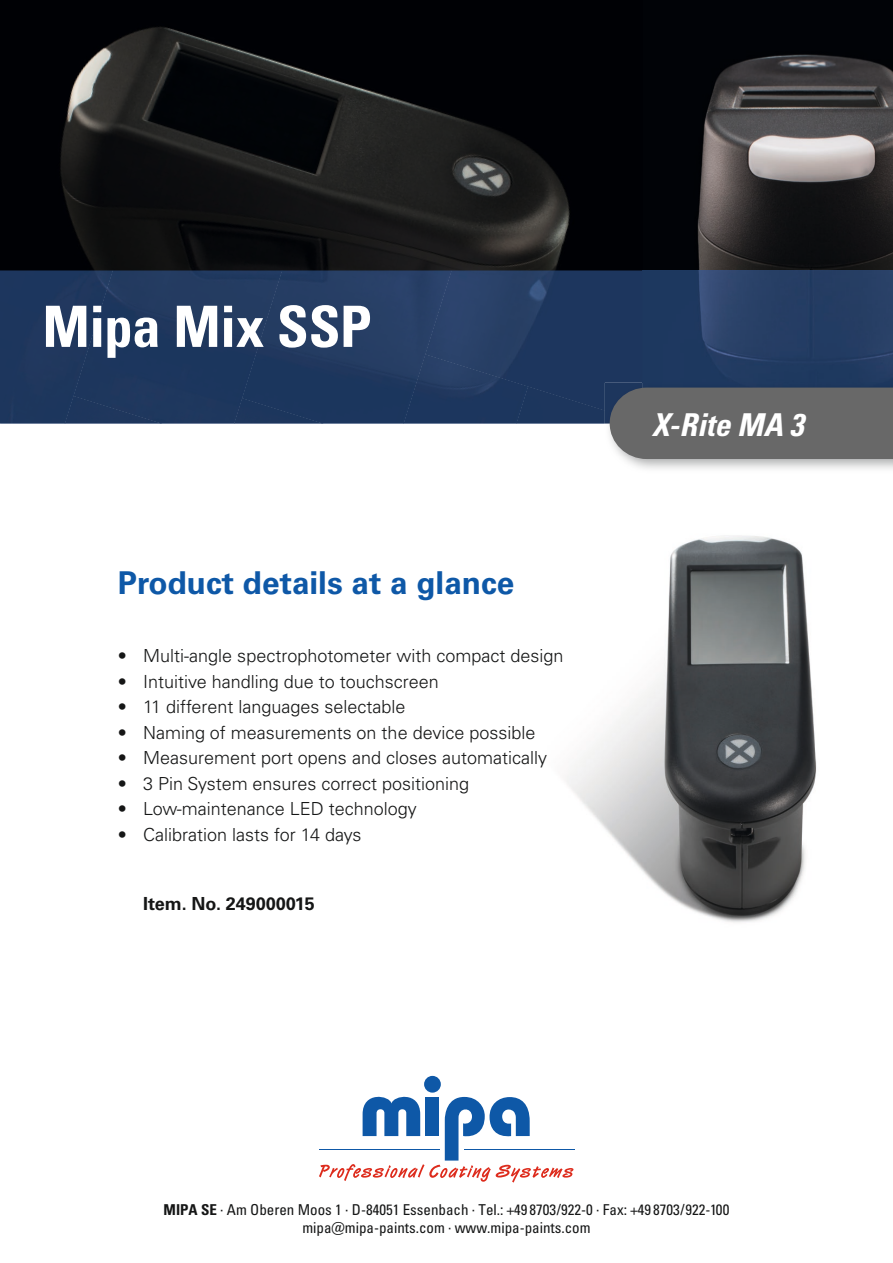
<style>
.page{position:relative;width:893px;height:1263px;background:#fff}
.page>*{position:absolute;margin:0;border:0;box-sizing:border-box;transform-origin:0 0}
.t1{font:57px "Univers LTCYR 67 Bold Cond";letter-spacing:-.01em;color:#fff}
.t2{font:700 31.5px "Univers LT Pro 65";color:#0e58a7}
.t3{font:31.5px "Univers LTCYR 67 Bold Cond Obl";color:#fff}
.t4{font:300 18px "Univers LT Pro 45";color:#151616}
.t5{font:700 18px "Univers LT Pro 65";color:#151616}
.t6{font:condensed 15px/18px "Univers LTCYR 57";color:#151616;text-align:center}
.s1{font-family:"Univers LTCYR 67 Bold Cond";font-stretch:normal}
</style>
<div class="page">
<img style="left:566px;top:535px;width:251px;height:388px">
<img style="left:0;top:0;width:893px;height:270px">
<hr style="left:464px;top:1149px;width:110px;height:1px;background:#0e58a7">
<div style="left:424px;top:1076px;width:17px;height:16px;background:#0e58a7;border-radius:50%"></div>
<svg style="left:319px;top:1091px;width:254px;height:91px"></svg>
<img style="left:642px;top:270px;width:251px;height:113px">
<img style="left:452px;top:270px;width:190px;height:116px">
<img style="left:282px;top:270px;width:170px;height:154px">
<div style="left:113px;top:270px;width:169px;height:154px;background:#1f375e"></div>
<div style="left:0;top:270px;width:113px;height:154px;background:#1d365d"></div>
<img style="left:403px;top:354px;width:125px;height:70px">
<div style="left:516px;top:386px;width:89px;height:38px;background:#1d365d"></div>
<div style="left:234px;top:398px;width:90px;height:26px;background:#1c365d"></div>
<div style="left:65px;top:396px;width:97px;height:28px;background:#1e375d"></div>
<img style="left:642px;top:383px;width:251px;height:5px">
<img style="left:605px;top:383px;width:37px;height:5px">
<div style="left:605px;top:388px;width:288px;height:71px;background:#686868"></div>
<h1 class="t1" style="left:43px;top:292px;width:331px">Mipa Mix SSP</h1>
<h2 class="t2" style="left:118px;top:564px;width:398px">Product details at a glance</h2>
<p class="t4" style="left:118px;top:645px;width:447px">• Multi-angle spectrophotometer with compact design</p>
<p class="t4" style="left:118px;top:670px;width:323px">• Intuitive handling due to touchscreen</p>
<p class="t4" style="left:118px;top:696px;width:289px">• 11 different languages selectable</p>
<p class="t4" style="left:118px;top:721px;width:419px">• Naming of measurements on the device possible</p>
<p class="t4" style="left:118px;top:747px;width:431px">• Measurement port opens and closes automatically</p>
<p class="t4" style="left:118px;top:772px;width:353px">• 3 Pin System ensures correct positioning</p>
<p class="t4" style="left:118px;top:798px;width:301px">• Low-maintenance LED technology</p>
<p class="t4" style="left:118px;top:823px;width:245px">• Calibration lasts for 14 days</p>
<p class="t5" style="left:143px;top:892px;width:173px">Item. No. 249000015</p>
<h2 class="t3" style="left:652px;top:405px;width:153px">X-Rite MA 3</h2>
<p class="t6" style="left:164px;top:1200px;width:567px"><span class="s1">MIPA SE</span> · Am Oberen Moos 1 · D-84051 Essenbach · Tel.: +49 8703/922-0 · Fax: +49 8703/922-100 mipa@mipa-paints.com · www.mipa-paints.com</p>
</div>
